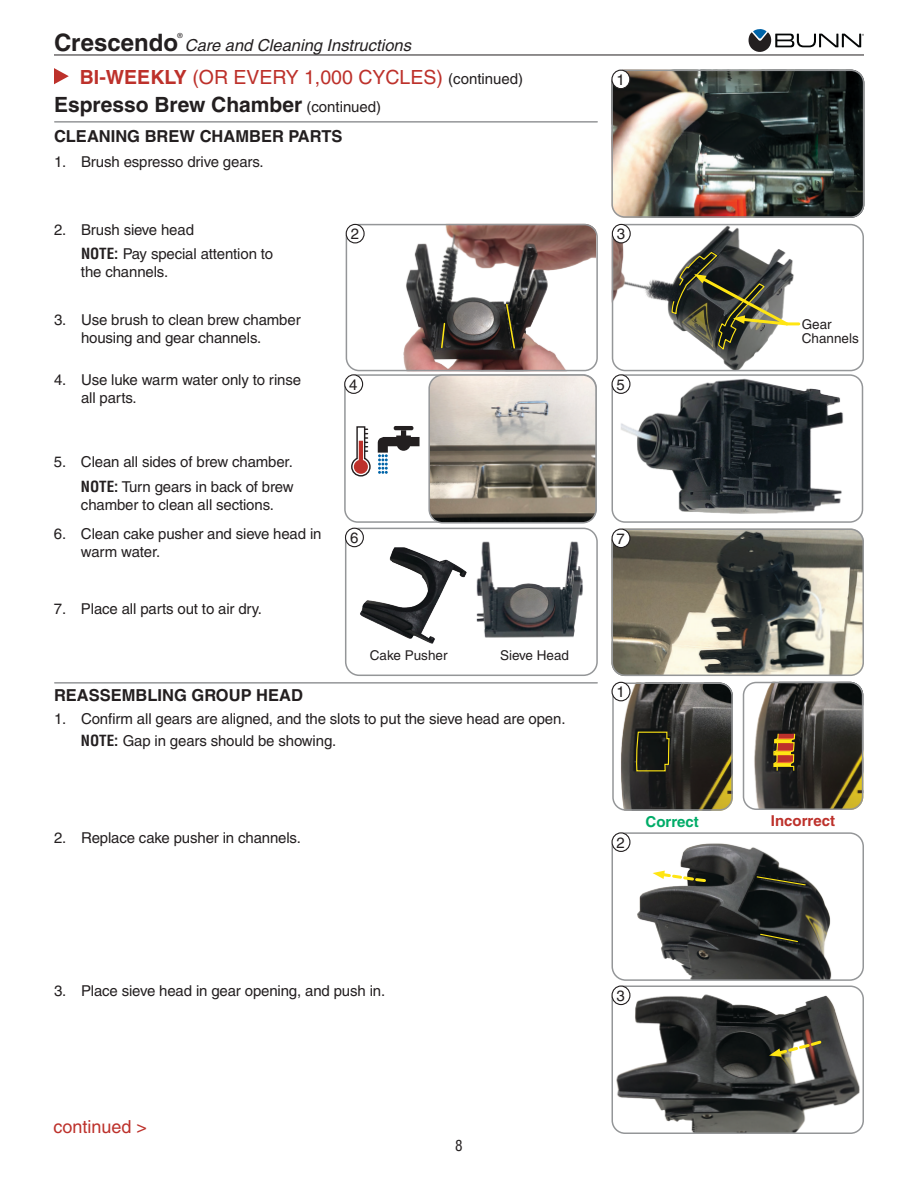
<style>
.page{position:relative;width:918px;height:1188px;background:#fff}
.page>*{position:absolute;margin:0;border:0;box-sizing:border-box;transform-origin:0 0}
.t1{font:700 24px "Helvetica LT Pro";color:#231f20}
.t2{font:700 21px "Helvetica LT Pro";color:#231f20}
.t3{font:19.5px "Helvetica LT Pro";color:#bd312b}
.t4{font:18px "Helvetica LT Pro";color:#bd312b}
.t5{font:700 16.5px "Helvetica LT Pro";color:#231f20}
.t6{font:italic 16.5px "Helvetica LT Pro";color:#231f20}
.t7{font:15px/18px "Helvetica LT Pro";letter-spacing:-.01em;color:#231f20}
.t8{font:700 15px "Helvetica LT Pro";color:#bd312b}
.t9{font:700 15px "Helvetica LT Pro";color:#00ac68}
.t10{font:condensed 15px "Helvetica LT Pro";color:#231f20}
.t11{font:13.5px/13.5px "Helvetica LT Pro";color:#231f20}
.t12{font:7.05px "Helvetica LT Pro";color:#231f20}
.s1{font-weight:700}
.s2{font-size:15px;color:#231f20}
.s3{font-weight:400;font-size:15px}
.s4{font-weight:700;font-stretch:condensed}
</style>
<div class="page">
<svg style="left:748px;top:29px;width:116px;height:23px"></svg>
<hr style="left:54px;top:55px;width:810px;height:1px;background:#231f20">
<img style="left:612px;top:987px;width:252px;height:147px">
<div style="left:612px;top:986px;width:252px;height:148px;border:2px solid #949698;border-radius:13px"></div>
<div style="left:612px;top:986px;width:18px;height:19px;background:#fff;border-radius:50%"></div>
<div style="left:612px;top:986px;width:18px;height:19px;border:1px solid #231f20;border-radius:50%"></div>
<img style="left:630px;top:839px;width:202px;height:139px">
<div style="left:612px;top:832px;width:252px;height:149px;border:2px solid #949698;border-radius:14px"></div>
<div style="left:612px;top:833px;width:18px;height:18px;background:#fff;border-radius:50%"></div>
<div style="left:612px;top:832px;width:18px;height:20px;border:1px solid #231f20;border-radius:50%"></div>
<svg style="left:756px;top:876px;width:50px;height:10px"></svg>
<svg style="left:769px;top:1038px;width:55px;height:19px"></svg>
<svg style="left:653px;top:871px;width:55px;height:13px"></svg>
<svg style="left:759px;top:933px;width:40px;height:10px"></svg>
<img style="left:612px;top:529px;width:252px;height:147px">
<div style="left:612px;top:529px;width:252px;height:147px;border:2px solid #949698;border-radius:13px"></div>
<svg style="left:54px;top:68px;width:15px;height:16px"></svg>
<div style="left:612px;top:529px;width:18px;height:19px;background:#fff;border-radius:50%"></div>
<div style="left:612px;top:529px;width:18px;height:19px;border:1px solid #231f20;border-radius:50%"></div>
<div style="left:345px;top:528px;width:253px;height:148px;border:2px solid #949698;border-radius:14px"></div>
<img style="left:476px;top:541px;width:107px;height:97px">
<img style="left:360px;top:547px;width:107px;height:97px">
<div style="left:346px;top:528px;width:17px;height:19px;background:#fff;border-radius:50%"></div>
<div style="left:345px;top:528px;width:19px;height:19px;border:1px solid #231f20;border-radius:50%"></div>
<img style="left:621px;top:377px;width:222px;height:137px">
<div style="left:612px;top:374px;width:251px;height:149px;border:2px solid #949698;border-radius:13px"></div>
<div style="left:612px;top:375px;width:18px;height:18px;background:#fff;border-radius:50%"></div>
<div style="left:612px;top:374px;width:18px;height:20px;border:1px solid #231f20;border-radius:50%"></div>
<img style="left:612px;top:683px;width:121px;height:125px">
<div style="left:612px;top:683px;width:121px;height:128px;border:2px solid #949698;border-radius:13px"></div>
<div style="left:612px;top:682px;width:18px;height:19px;background:#fff;border-radius:50%"></div>
<div style="left:612px;top:682px;width:18px;height:19px;border:1px solid #231f20;border-radius:50%"></div>
<svg style="left:636px;top:731px;width:34px;height:41px"></svg>
<img style="left:743px;top:682px;width:120px;height:128px">
<div style="left:743px;top:682px;width:120px;height:128px;border:2px solid #949698;border-radius:13px"></div>
<svg style="left:766px;top:730px;width:35px;height:42px"></svg>
<div style="left:344px;top:374px;width:253px;height:149px;border:2px solid #949698;border-radius:13px"></div>
<svg style="left:351px;top:426px;width:20px;height:51px"></svg>
<svg style="left:378px;top:426px;width:42px;height:48px"></svg>
<img style="left:429px;top:375px;width:166px;height:148px">
<div style="left:428px;top:374px;width:169px;height:150px;border:2px solid #949698;border-radius:14px"></div>
<div style="left:345px;top:375px;width:18px;height:18px;background:#fff;border-radius:50%"></div>
<div style="left:344px;top:374px;width:19px;height:20px;border:1px solid #231f20;border-radius:50%"></div>
<img style="left:612px;top:224px;width:171px;height:147px">
<div style="left:612px;top:224px;width:252px;height:147px;border:2px solid #949698;border-radius:13px"></div>
<div style="left:612px;top:224px;width:18px;height:19px;background:#fff;border-radius:50%"></div>
<div style="left:612px;top:224px;width:19px;height:19px;border:1px solid #231f20;border-radius:50%"></div>
<svg style="left:671px;top:251px;width:130px;height:101px"></svg>
<img style="left:403px;top:224px;width:194px;height:147px">
<div style="left:346px;top:224px;width:252px;height:147px;border:2px solid #949698;border-radius:13px"></div>
<div style="left:346px;top:224px;width:18px;height:19px;background:#fff;border-radius:50%"></div>
<div style="left:346px;top:224px;width:19px;height:19px;border:1px solid #231f20;border-radius:50%"></div>
<svg style="left:440px;top:322px;width:6px;height:27px"></svg>
<svg style="left:505px;top:303px;width:11px;height:47px"></svg>
<img style="left:613px;top:70px;width:251px;height:147px">
<div style="left:611px;top:70px;width:253px;height:148px;border:2px solid #949698;border-radius:13px"></div>
<div style="left:612px;top:70px;width:18px;height:19px;background:#fff;border-radius:50%"></div>
<div style="left:611px;top:70px;width:19px;height:19px;border:1px solid #231f20;border-radius:50%"></div>
<hr style="left:55px;top:682px;width:542px;height:2px;background:#949698">
<hr style="left:55px;top:121px;width:542px;height:2px;background:#949698">
<h1 class="t1" style="left:54px;top:28px;width:126px">Crescendo</h1>
<p class="t12" style="left:177px;top:32px;width:7px">®</p>
<p class="t6" style="left:185px;top:36px;width:228px">Care and Cleaning Instructions</p>
<h3 class="t3" style="left:80px;top:66px;width:445px"><span class="s1">BI-WEEKLY</span> (OR EVERY 1,000 CYCLES) <span class="s2">(continued)</span></h3>
<h2 class="t2" style="left:54px;top:92px;width:329px">Espresso Brew Chamber <span class="s3">(continued)</span></h2>
<p class="t5" style="left:54px;top:127px;width:290px">CLEANING BREW CHAMBER PARTS</p>
<p class="t7" style="left:54px;top:153px;width:211px">1. Brush espresso drive gears.</p>
<p class="t7" style="left:81px;top:217px;width:194px;line-height:24.8px;text-indent:-27px">2. Brush sieve head<br><span class="s4">NOTE:</span> Pay special attention to</p>
<p class="t7" style="left:81px;top:263px;width:89px">the channels.</p>
<p class="t7" style="left:81px;top:310px;width:221px;text-indent:-27px">3. Use brush to clean brew chamber housing and gear channels.</p>
<p class="t7" style="left:351px;top:225px;width:10px">2</p>
<p class="t7" style="left:81px;top:371px;width:222px;text-indent:-27px">4. Use luke warm water only to rinse all parts.</p>
<p class="t7" style="left:54px;top:450px;width:241px;line-height:24.8px;text-align:right">5. Clean all sides of brew chamber.<br><span class="s4">NOTE:</span> Turn gears in back of brew</p>
<p class="t7" style="left:81px;top:496px;width:195px">chamber to clean all sections.</p>
<p class="t7" style="left:81px;top:524px;width:242px;text-indent:-27px">6. Clean cake pusher and sieve head in warm water.</p>
<p class="t7" style="left:54px;top:600px;width:209px">7. Place all parts out to air dry.</p>
<p class="t7" style="left:349px;top:375px;width:10px">4</p>
<p class="t7" style="left:350px;top:529px;width:10px">6</p>
<p class="t11" style="left:370px;top:648px;width:79px">Cake Pusher</p>
<p class="t11" style="left:500px;top:648px;width:71px">Sieve Head</p>
<p class="t5" style="left:54px;top:685px;width:251px">REASSEMBLING GROUP HEAD</p>
<p class="t7" style="left:81px;top:707px;width:486px;line-height:22.5px;text-indent:-27px">1. Confirm all gears are aligned, and the slots to put the sieve head are open.<br><span class="s4">NOTE:</span> Gap in gears should be showing.</p>
<p class="t7" style="left:54px;top:829px;width:248px">2. Replace cake pusher in channels.</p>
<p class="t7" style="left:616px;top:71px;width:10px">1</p>
<p class="t7" style="left:617px;top:225px;width:10px">3</p>
<p class="t7" style="left:617px;top:375px;width:10px">5</p>
<p class="t7" style="left:617px;top:530px;width:10px">7</p>
<p class="t7" style="left:617px;top:683px;width:10px">1</p>
<p class="t7" style="left:617px;top:834px;width:10px">2</p>
<p class="t9" style="left:646px;top:812px;width:55px">Correct</p>
<p class="t7" style="left:54px;top:982px;width:333px">3. Place sieve head in gear opening, and push in.</p>
<p class="t4" style="left:54px;top:1116px;width:95px">continued &gt;</p>
<p class="t10" style="left:455px;top:1136px;width:9px">8</p>
<p class="t7" style="left:617px;top:987px;width:10px">3</p>
<p class="t11" style="left:802px;top:318px;width:59px">Gear<br>Channels</p>
<p class="t8" style="left:771px;top:812px;width:66px">Incorrect</p>
</div>
